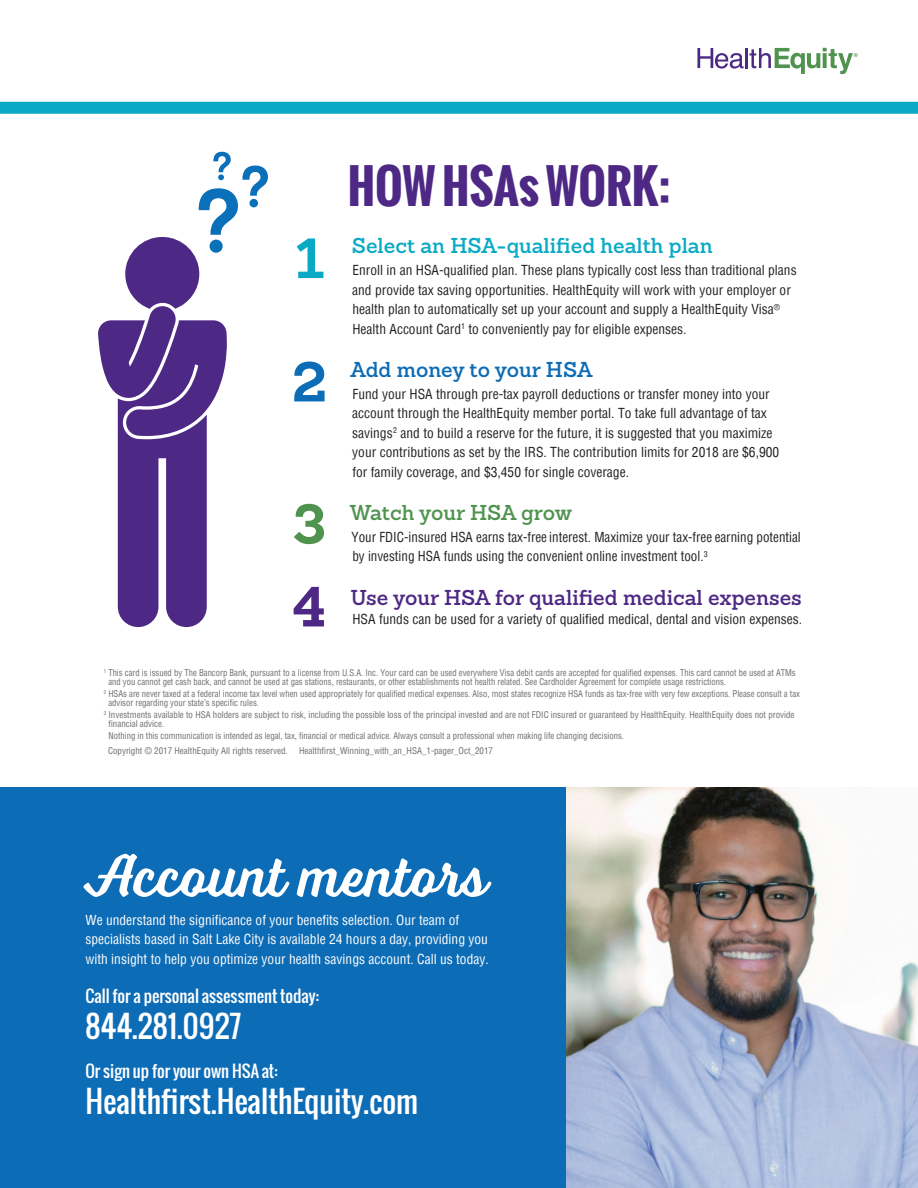
<style>
.page{position:relative;width:918px;height:1188px;background:#fff}
.page>*{position:absolute;margin:0;border:0;box-sizing:border-box;transform-origin:0 0}
.t1{font:60.9px "Voltage";color:#fff}
.t2{font:700 55.2px "Sanchez Slab";color:#0aaac5}
.t3{font:700 55.2px "Sanchez Slab";color:#50934f}
.t4{font:700 55.2px "Sanchez Slab";color:#0d6cb6}
.t5{font:700 55.2px "Sanchez Slab";color:#4d2884}
.t6{font:700 46.5px "Oswald";color:#4d2884}
.t7{font:30px "Oswald";color:#fff}
.t8{font:600 21px "Sanchez Slab";color:#4d2884}
.t9{font:600 21px "Sanchez Slab";color:#0aaac5}
.t10{font:600 21px "Sanchez Slab";color:#0d6cb6}
.t11{font:600 21px "Sanchez Slab";color:#50934f}
.t12{font:16.5px "Oswald";color:#fff}
.t13{font:condensed 13.5px/19.5px "Helvetica";color:#231f20}
.t14{font:condensed 13.5px/19.5px "Helvetica";color:#fff}
.t15{font:condensed 9px/9px "Helvetica";color:#6c6d70;scale:.96 1}
.t16{font:condensed 9px/9px "Helvetica";color:#6c6d70}
</style>
<div class="page">
<div style="left:0;top:787px;width:592px;height:401px;background:#0d6cb6"></div>
<div style="left:0;top:102px;width:918px;height:12px;background:#0aaac5"></div>
<img style="left:567px;top:787px;width:351px;height:401px">
<svg style="left:697px;top:48px;width:47px;height:21px"></svg>
<hr style="left:745px;top:48px;width:3px;height:20px;background:#4d2884">
<svg style="left:750px;top:48px;width:108px;height:26px"></svg>
<svg style="left:98px;top:152px;width:170px;height:475px"></svg>
<p class="t2" style="left:295px;top:220px;width:30px">1</p>
<p class="t4" style="left:292px;top:343px;width:38px">2</p>
<p class="t3" style="left:292px;top:486px;width:36px">3</p>
<p class="t5" style="left:293px;top:568px;width:35px">4</p>
<p class="t6" style="left:348px;top:152px;width:324px">HOW HSAs WORK:</p>
<p class="t9" style="left:352px;top:232px;width:362px">Select an HSA-qualified health plan</p>
<p class="t13" style="left:352px;top:260px;width:446px">Enroll in an HSA-qualified plan. These plans typically cost less than traditional plans and provide tax saving opportunities. HealthEquity will work with your employer or health plan to automatically set up your account and supply a HealthEquity Visa<sup>® </sup>Health Account Card<sup>1</sup> to conveniently pay for eligible expenses.</p>
<p class="t10" style="left:351px;top:355px;width:243px">Add money to your HSA</p>
<p class="t13" style="left:352px;top:384px;width:429px">Fund your HSA through pre-tax payroll deductions or transfer money into your account through the HealthEquity member portal. To take full advantage of tax savings<sup>2</sup> and to build a reserve for the future, it is suggested that you maximize your contributions as set by the IRS. The contribution limits for 2018 are $6,900 for family coverage, and $3,450 for single coverage.</p>
<p class="t11" style="left:350px;top:498px;width:224px">Watch your HSA grow</p>
<p class="t13" style="left:351px;top:527px;width:451px">Your FDIC-insured HSA earns tax-free interest. Maximize your tax-free earning potential by investing HSA funds using the convenient online investment tool.<sup>3</sup></p>
<p class="t8" style="left:351px;top:583px;width:452px">Use your HSA for qualified medical expenses</p>
<p class="t13" style="left:352px;top:609px;width:451px">HSA funds can be used for a variety of qualified medical, dental and vision expenses.</p>
<p class="t15" style="left:108px;top:668px;width:717px;text-indent:-5px"><sup>1</sup> This card is issued by The Bancorp Bank, pursuant to a license from U.S.A. Inc. Your card can be used everywhere Visa debit cards are accepted for qualified expenses. This card cannot be used at ATMs and you cannot get cash back, and cannot be used at gas stations, restaurants, or other establishments not health related. See Cardholder Agreement for complete usage restrictions.</p>
<p class="t15" style="left:108px;top:689px;width:722px;text-indent:-5px"><sup>2</sup> HSAs are never taxed at a federal income tax level when used appropriately for qualified medical expenses. Also, most states recognize HSA funds as tax-free with very few exceptions. Please consult a tax advisor regarding your state’s specific rules.</p>
<p class="t16" style="left:109px;top:710px;width:688px;text-indent:-5px"><sup>3</sup> Investments available to HSA holders are subject to risk, including the possible loss of the principal invested and are not FDIC insured or guaranteed by HealthEquity. HealthEquity does not provide financial advice.</p>
<p class="t15" style="left:109px;top:731px;width:539px">Nothing in this communication is intended as legal, tax, financial or medical advice. Always consult a professional when making life changing decisions.</p>
<p class="t16" style="left:108px;top:746px;width:181px">Copyright © 2017 HealthEquity All rights reserved.</p>
<p class="t16" style="left:299px;top:746px;width:195px">Healthfirst_Winning_with_an_HSA_1-pager_Oct_2017</p>
<p class="t1" style="left:83px;top:840px;width:406px">Account mentors</p>
<p class="t14" style="left:85px;top:910px;width:405px">We understand the significance of your benefits selection. Our team of specialists based in Salt Lake City is available 24 hours a day, providing you with insight to help you optimize your health savings account. Call us today.</p>
<p class="t12" style="left:85px;top:984px;width:235px">Call for a personal assessment today:</p>
<p class="t7" style="left:85px;top:1004px;width:158px">844.281.0927</p>
<p class="t12" style="left:85px;top:1058px;width:194px">Or sign up for your own HSA at:</p>
<p class="t7" style="left:85px;top:1078px;width:334px">Healthfirst.HealthEquity.com</p>
</div>
